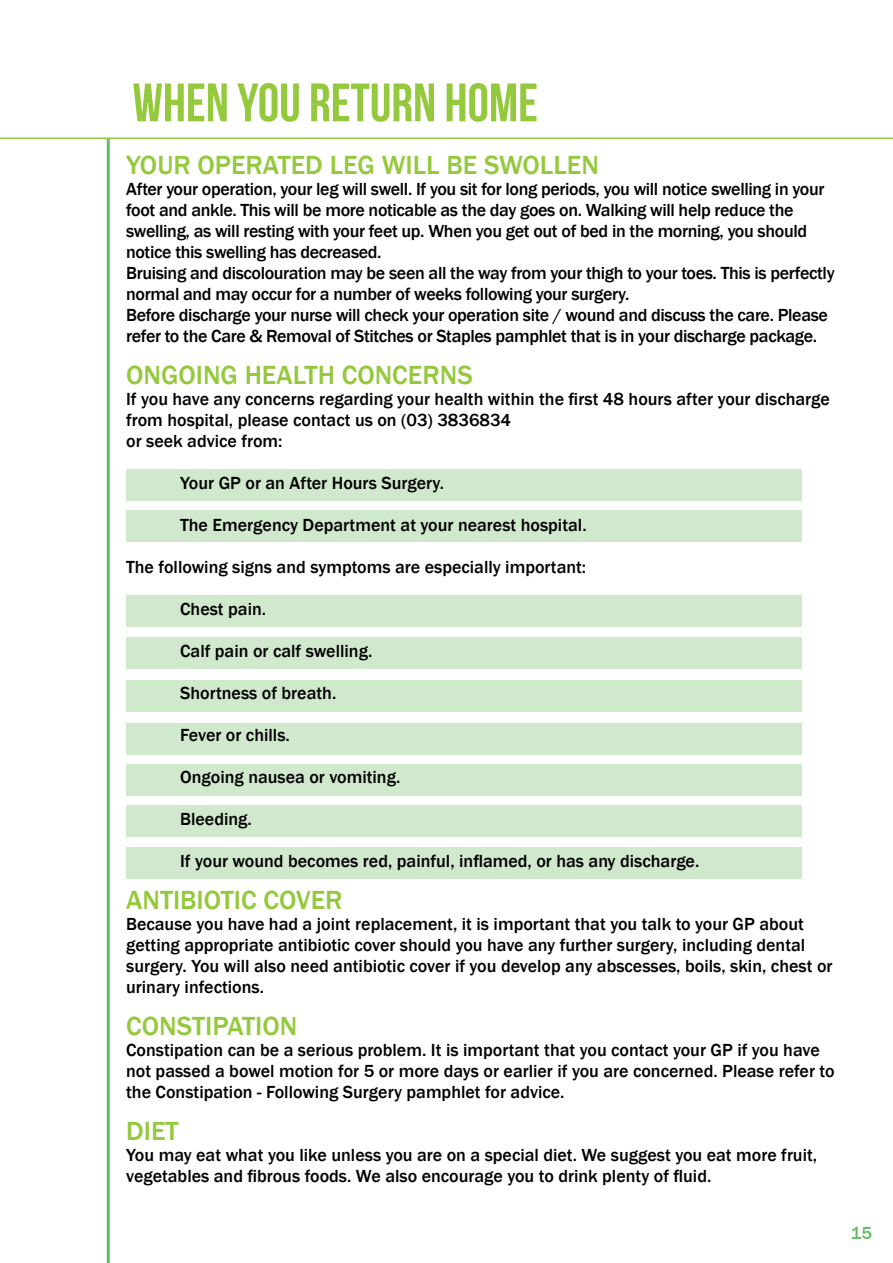
<style>
.page{position:relative;width:893px;height:1263px;background:#fff}
.page>*{position:absolute;margin:0;border:0;box-sizing:border-box;transform-origin:0 0}
.t1{font:54px "Bebas Neue";color:#95c93d}
.t2{font:500 27px "Franklin Gothic";color:#95c93d}
.t3{font:500 18px/21px "Franklin Gothic";color:#000}
.t4{font:500 18px/21px "Franklin Gothic";letter-spacing:-.02em;color:#000}
.t5{font:500 18px "Franklin Gothic";color:#61bd62}
</style>
<div class="page">
<div style="left:126px;top:469px;width:675px;height:32px;background:#d0e8cc"></div>
<div style="left:126px;top:805px;width:675px;height:32px;background:#d0e8cc"></div>
<div style="left:126px;top:764px;width:675px;height:32px;background:#d0e8cc"></div>
<div style="left:126px;top:723px;width:675px;height:31px;background:#d0e8cc"></div>
<div style="left:126px;top:680px;width:675px;height:32px;background:#d0e8cc"></div>
<div style="left:126px;top:637px;width:675px;height:32px;background:#d0e8cc"></div>
<div style="left:126px;top:595px;width:675px;height:32px;background:#d0e8cc"></div>
<div style="left:126px;top:510px;width:675px;height:32px;background:#d0e8cc"></div>
<div style="left:126px;top:847px;width:675px;height:32px;background:#d0e8cc"></div>
<hr style="left:107px;top:139px;width:3px;height:1124px;background:#61bd62">
<hr style="left:0;top:137px;width:893px;height:2px;background:#95c93d">
<h1 class="t1" style="left:132px;top:73px;width:407px">WHEN YOU RETURN HOME</h1>
<h2 class="t2" style="left:126px;top:148px;width:474px">YOUR OPERATED LEG WILL BE SWOLLEN</h2>
<p class="t4" style="left:126px;top:179px;width:710px">After your operation, your leg will swell. If you sit for long periods, you will notice swelling in your foot and ankle. This will be more noticable as the day goes on. Walking will help reduce the swelling, as will resting with your feet up. When you get out of bed in the morning, you should notice this swelling has decreased.<br>Bruising and discolouration may be seen all the way from your thigh to your toes. This is perfectly normal and may occur for a number of weeks following your surgery.<br>Before discharge your nurse will check your operation site / wound and discuss the care. Please refer to the Care &amp; Removal of Stitches or Staples pamphlet that is in your discharge package.</p>
<h2 class="t2" style="left:126px;top:358px;width:348px">ONGOING HEALTH CONCERNS</h2>
<p class="t3" style="left:126px;top:389px;width:705px">If you have any concerns regarding your health within the first 48 hours after your discharge from hospital, please contact us on (03) 3836834<br>or seek advice from:</p>
<p class="t3" style="left:180px;top:473px;width:266px">Your GP or an After Hours Surgery.</p>
<p class="t3" style="left:180px;top:515px;width:408px">The Emergency Department at your nearest hospital.</p>
<p class="t3" style="left:126px;top:557px;width:462px">The following signs and symptoms are especially important:</p>
<p class="t3" style="left:180px;top:599px;width:88px">Chest pain.</p>
<p class="t3" style="left:180px;top:641px;width:194px">Calf pain or calf swelling.</p>
<p class="t3" style="left:180px;top:683px;width:158px">Shortness of breath.</p>
<p class="t3" style="left:180px;top:725px;width:111px">Fever or chills.</p>
<p class="t3" style="left:180px;top:767px;width:222px">Ongoing nausea or vomiting.</p>
<p class="t3" style="left:180px;top:809px;width:73px">Bleeding.</p>
<p class="t3" style="left:180px;top:851px;width:521px">If your wound becomes red, painful, inflamed, or has any discharge.</p>
<h2 class="t2" style="left:126px;top:883px;width:218px">ANTIBIOTIC COVER</h2>
<p class="t3" style="left:126px;top:914px;width:708px">Because you have had a joint replacement, it is important that you talk to your GP about getting appropriate antibiotic cover should you have any further surgery, including dental surgery. You will also need antibiotic cover if you develop any abscesses, boils, skin, chest or urinary infections.</p>
<h2 class="t2" style="left:126px;top:1009px;width:173px">CONSTIPATION</h2>
<p class="t3" style="left:126px;top:1040px;width:710px">Constipation can be a serious problem. It is important that you contact your GP if you have not passed a bowel motion for 5 or more days or earlier if you are concerned. Please refer to the Constipation - Following Surgery pamphlet for advice.</p>
<h2 class="t2" style="left:126px;top:1114px;width:54px">DIET</h2>
<p class="t3" style="left:126px;top:1145px;width:693px">You may eat what you like unless you are on a special diet. We suggest you eat more fruit, vegetables and fibrous foods. We also encourage you to drink plenty of fluid.</p>
<p class="t5" style="left:851px;top:1222px;width:23px">15</p>
</div>
